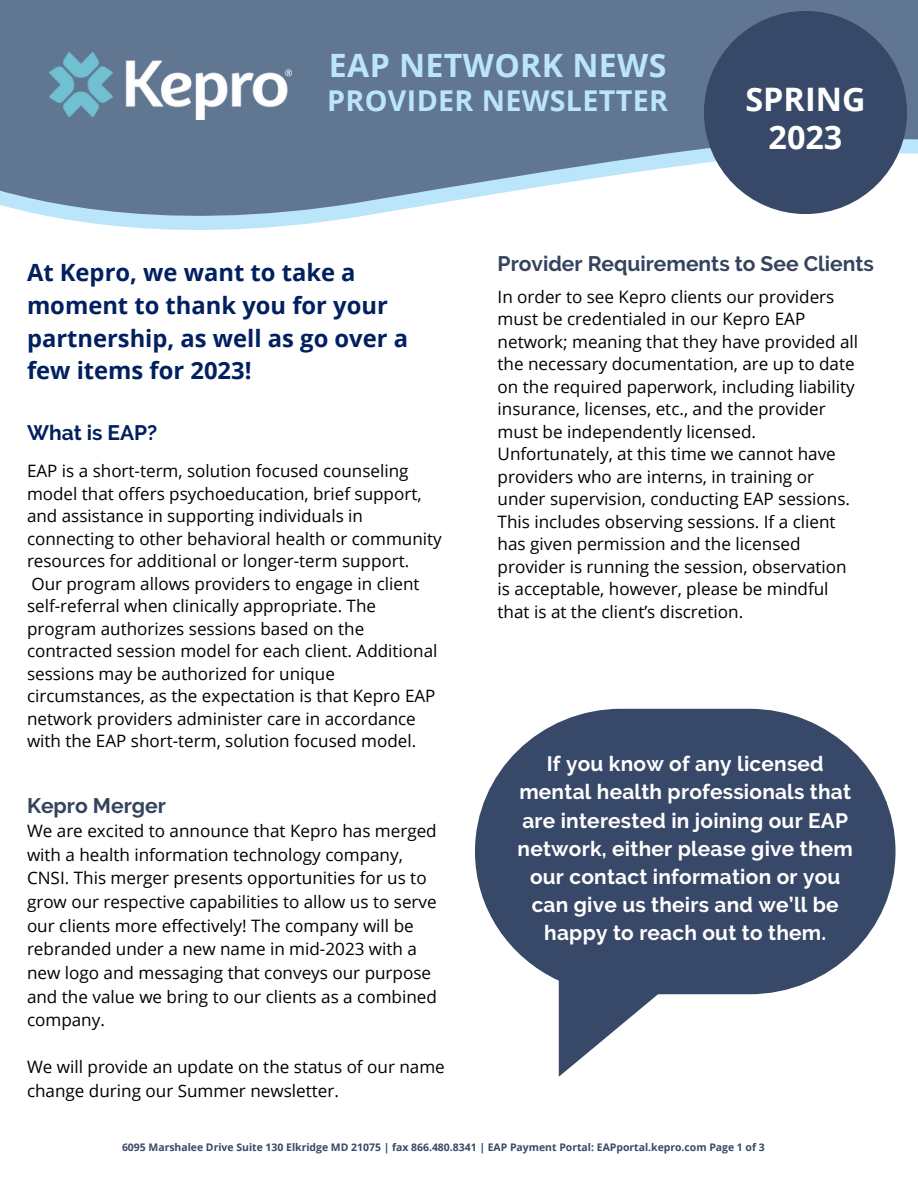
<style>
.page{position:relative;width:918px;height:1188px;background:#fff}
.page>*{position:absolute;margin:0;border:0;box-sizing:border-box;transform-origin:0 0}
.t1{font:700 32.4px/38.2px "Open Sans";color:#fff;text-align:center}
.t2{font:700 32.1px "Open Sans";letter-spacing:.015em;color:#bae5fa}
.t3{font:700 28.65px "Open Sans";letter-spacing:.01em;color:#bae5fa}
.t4{font:700 23.7px/32.7px "Open Sans";color:#002060}
.t5{font:700 21px "Raleway";color:#35435d}
.t6{font:700 21px "Raleway";color:#002060}
.t7{font:700 20.85px/28.2px "Raleway";letter-spacing:.01em;color:#fff;text-align:center}
.t8{font:17.1px/22.5px "Open Sans";color:#000}
.t9{font:700 10.5px "Open Sans";color:#384868}
</style>
<div class="page">
<svg style="left:475px;top:709px;width:421px;height:285px;background:#55637e"></svg>
<svg style="left:48px;top:216px;width:314px;height:14px;fill:#bae5fa"></svg>
<svg style="left:0;top:77px;width:918px;height:139px;fill:#617691"></svg>
<div style="left:0;top:0;width:918px;height:77px;background:#617691"></div>
<img style="left:50px;top:53px;width:242px;height:66px">
<div style="left:704px;top:11px;width:203px;height:203px;background:#384868;border-radius:50%"></div>
<h2 class="t2" style="left:329px;top:43px;width:339px">EAP NETWORK NEWS</h2>
<h3 class="t3" style="left:327px;top:81px;width:343px">PROVIDER NEWSLETTER</h3>
<h1 class="t1" style="left:745px;top:80px;width:122px">SPRING<br>2023</h1>
<h3 class="t4" style="left:27px;top:256px;width:383px">At Kepro, we want to take a moment to thank you for your partnership, as well as go over a few items for 2023!</h3>
<p class="t6" style="left:27px;top:420px;width:132px">What is EAP?</p>
<p class="t8" style="left:27px;top:460px;width:416px">EAP is a short-term, solution focused counseling model that offers psychoeducation, brief support, and assistance in supporting individuals in connecting to other behavioral health or community resources for additional or longer-term support.<br>Our program allows providers to engage in client self-referral when clinically appropriate. The program authorizes sessions based on the contracted session model for each client. Additional sessions may be authorized for unique circumstances, as the expectation is that Kepro EAP network providers administer care in accordance with the EAP short-term, solution focused model.</p>
<p class="t5" style="left:27px;top:793px;width:140px">Kepro Merger</p>
<p class="t8" style="left:27px;top:819px;width:411px;line-height:23.7px">We are excited to announce that Kepro has merged with a health information technology company, CNSI. This merger presents opportunities for us to grow our respective capabilities to allow us to serve our clients more effectively! The company will be rebranded under a new name in mid-2023 with a new logo and messaging that conveys our purpose and the value we bring to our clients as a combined company.</p>
<p class="t8" style="left:27px;top:1055px;width:419px;line-height:23.7px">We will provide an update on the status of our name change during our Summer newsletter.</p>
<p class="t5" style="left:498px;top:251px;width:378px">Provider Requirements to See Clients</p>
<p class="t8" style="left:498px;top:285px;width:362px">In order to see Kepro clients our providers must be credentialed in our Kepro EAP network; meaning that they have provided all the necessary documentation, are up to date on the required paperwork, including liability insurance, licenses, etc., and the provider must be independently licensed.<br>Unfortunately, at this time we cannot have providers who are interns, in training or under supervision, conducting EAP sessions.<br>This includes observing sessions. If a client has given permission and the licensed provider is running the session, observation is acceptable, however, please be mindful that is at the client’s discretion.</p>
<p class="t7" style="left:518px;top:750px;width:337px">If you know of any licensed mental health professionals that are interested in joining our EAP network, either please give them our contact information or you can give us theirs and we’ll be happy to reach out to them.</p>
<p class="t9" style="left:122px;top:1140px;width:644px">6095 Marshalee Drive Suite 130 Elkridge MD 21075 | fax 866.480.8341 | EAP Payment Portal: EAPportal.kepro.com Page 1 of 3</p>
</div>
